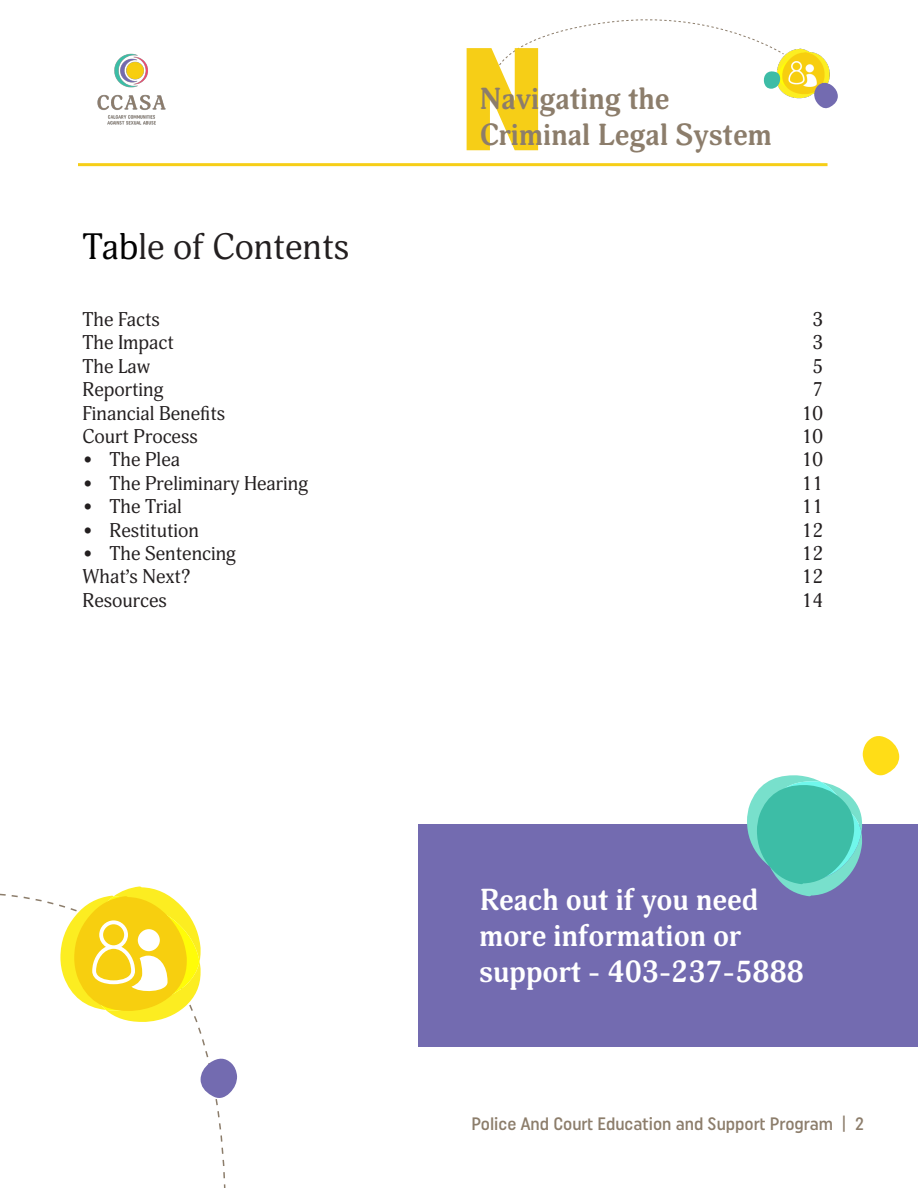
<style>
.page{position:relative;width:918px;height:1188px;background:#fff}
.page>*{position:absolute;margin:0;border:0;box-sizing:border-box;transform-origin:0 0}
.t1{font:900 condensed 145.95px "Uniform";color:#f6ce17}
.t2{font:36px "Adonis";color:#231f20}
.t3{font:700 30.15px/36.2px "Adonis";color:#8c7d6b}
.t4{font:700 30px/36px "Adonis";color:#fff}
.Paragraph_Style_1{font:19.5px "Adonis";color:#231f20}
.t5{font:500 condensed 18px "Uniform";color:#8c7d6b}
.s1{color:#000}
</style>
<div class="page">
<img style="left:779px;top:48px;width:51px;height:51px">
<img style="left:97px;top:53px;width:69px;height:72px">
<svg style="left:497px;top:19px;width:287px;height:70px"></svg>
<svg style="left:814px;top:82px;width:24px;height:27px"></svg>
<hr style="left:78px;top:163px;width:750px;height:3px;background:#f6ce17">
<div style="left:419px;top:824px;width:499px;height:222px;background:#736bb0"></div>
<svg style="left:0;top:886px;width:237px;height:302px"></svg>
<svg style="left:747px;top:736px;width:152px;height:160px"></svg>
<p class="t2" style="left:82px;top:226px;width:268px"><span class="s1">Tab</span>le of Contents</p>
<h1 class="t1" style="left:459px;top:12px;width:88px">N</h1>
<h3 class="t3" style="left:480px;top:82px;width:294px">Navigating the<br>Criminal Legal System</h3>
<p class="Paragraph_Style_1" style="left:82px;top:308px;width:79px">The Facts</p>
<p class="Paragraph_Style_1" style="left:812px;top:308px;width:12px">3</p>
<p class="Paragraph_Style_1" style="left:82px;top:331px;width:93px">The Impact</p>
<p class="Paragraph_Style_1" style="left:812px;top:331px;width:12px">3</p>
<p class="Paragraph_Style_1" style="left:82px;top:355px;width:69px">The Law</p>
<p class="Paragraph_Style_1" style="left:812px;top:355px;width:12px">5</p>
<p class="Paragraph_Style_1" style="left:82px;top:378px;width:83px">Reporting</p>
<p class="Paragraph_Style_1" style="left:812px;top:378px;width:12px">7</p>
<p class="Paragraph_Style_1" style="left:82px;top:401px;width:144px">Financial Benefits</p>
<p class="Paragraph_Style_1" style="left:802px;top:401px;width:23px">10</p>
<p class="Paragraph_Style_1" style="left:82px;top:425px;width:117px">Court Process</p>
<p class="Paragraph_Style_1" style="left:802px;top:425px;width:23px">10</p>
<p class="Paragraph_Style_1" style="left:82px;top:448px;width:99px">• The Plea</p>
<p class="Paragraph_Style_1" style="left:802px;top:448px;width:23px">10</p>
<p class="Paragraph_Style_1" style="left:82px;top:472px;width:227px">• The Preliminary Hearing</p>
<p class="Paragraph_Style_1" style="left:802px;top:472px;width:23px">11</p>
<p class="Paragraph_Style_1" style="left:82px;top:495px;width:101px">• The Trial</p>
<p class="Paragraph_Style_1" style="left:802px;top:495px;width:23px">11</p>
<p class="Paragraph_Style_1" style="left:82px;top:518px;width:118px">• Restitution</p>
<p class="Paragraph_Style_1" style="left:802px;top:518px;width:23px">12</p>
<p class="Paragraph_Style_1" style="left:82px;top:542px;width:155px">• The Sentencing</p>
<p class="Paragraph_Style_1" style="left:802px;top:542px;width:23px">12</p>
<p class="Paragraph_Style_1" style="left:82px;top:565px;width:110px">What’s Next?</p>
<p class="Paragraph_Style_1" style="left:802px;top:565px;width:23px">12</p>
<p class="Paragraph_Style_1" style="left:82px;top:589px;width:86px">Resources</p>
<p class="Paragraph_Style_1" style="left:802px;top:589px;width:23px">14</p>
<p class="t4" style="left:480px;top:883px;width:326px">Reach out if you need more information or support - 403-237-5888</p>
<p class="t5" style="left:472px;top:1113px;width:394px">Police And Court Education and Support Program | 2</p>
</div>
